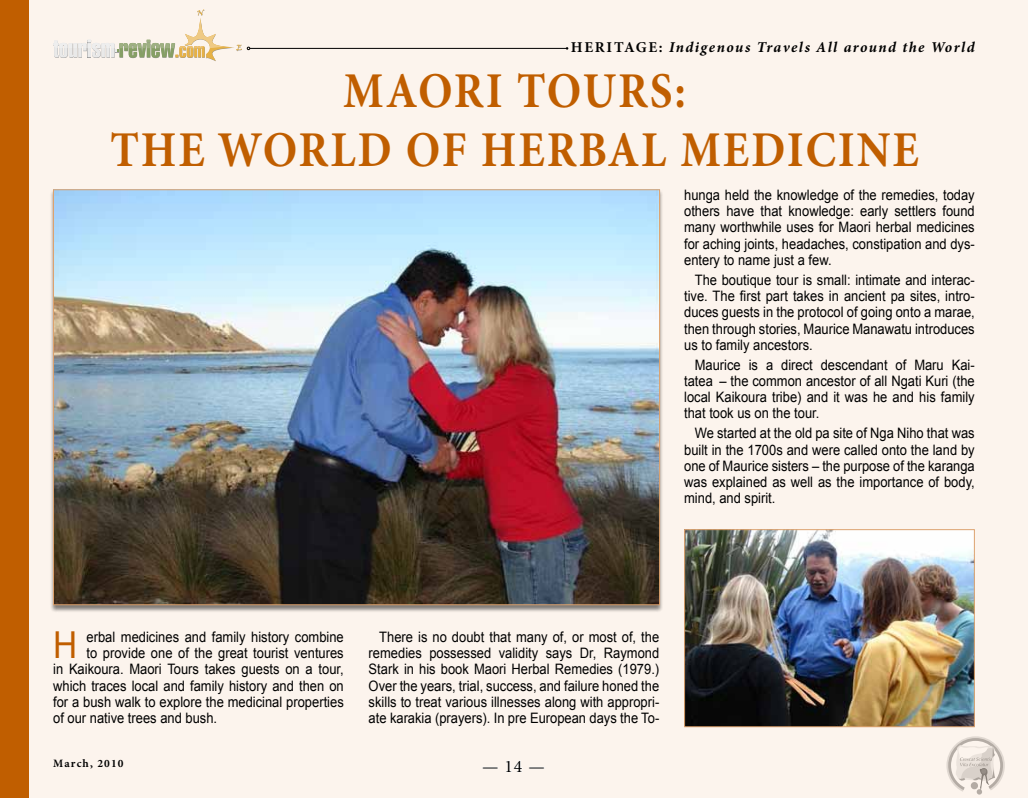
<style>
.page{position:relative;width:1028px;height:798px;background:#fff}
.page>*{position:absolute;margin:0;border:0;box-sizing:border-box;transform-origin:0 0}
.Glava_New{font:700 50px/58.8px "Minion Pro";letter-spacing:.04em;color:#c05e00;text-align:center;scale:.9 1}
.Osn_Text{font:37.12px "Arial";color:#c05e00;scale:.9 1}
.t1{font:17.5px "Minion Pro";color:#000}
.t2{font:italic 700 15px "Minion Pro";letter-spacing:.095em;color:#000}
.Osn_Text-2{font:14.38px/16.2px "Arial";color:#000;text-align:justify;scale:.9 1}
.t3{font:700 11.25px "Minion Pro";letter-spacing:.1em;color:#000}
.s1{font-style:normal}
</style>
<div class="page">
<div style="left:0;top:0;width:1028px;height:797px;background:#fcf4ed"></div>
<svg style="left:483px;top:767px;width:15px;height:1px"></svg>
<svg style="left:506px;top:760px;width:16px;height:12px"></svg>
<svg style="left:529px;top:767px;width:15px;height:1px"></svg>
<hr style="left:250px;top:48px;width:317px;height:1px;background:#000">
<svg style="left:53px;top:9px;width:197px;height:52px"></svg>
<div style="left:0;top:0;width:28px;height:797px;background:#c05e00"></div>
<svg style="left:946px;top:736px;width:58px;height:58px"></svg>
<div style="left:49px;top:189px;width:614px;height:423px;background:#000;opacity:.5"></div>
<img style="left:55px;top:191px;width:603px;height:412px">
<img style="left:686px;top:531px;width:286px;height:193px">
<div style="left:684px;top:529px;width:290px;height:197px;border:1px solid #dda26e"></div>
<p class="t2" style="left:571px;top:37px;width:405px"><span class="s1">HERITAGE:</span> Indigenous Travels All around the World</p>
<p class="Glava_New" style="left:110px;top:63px;width:900px">MAORI TOURS:<br>THE WORLD OF HERBAL MEDICINE</p>
<p class="Osn_Text-2" style="left:684px;top:187px;width:324px">hunga held the knowledge of the remedies, today others have that knowledge: early settlers found many worthwhile uses for Maori herbal medicines for aching joints, headaches, constipation and dys&shy;entery to name just a few.</p>
<p class="Osn_Text-2" style="left:684px;top:271px;width:324px;text-indent:11px">The boutique tour is small: intimate and interac&shy;tive. The first part takes in ancient pa sites, intro&shy;duces guests in the protocol of going onto a marae, then through stories, Maurice Manawatu introduces us to family ancestors.</p>
<p class="Osn_Text-2" style="left:684px;top:356px;width:324px;text-indent:11px">Maurice is a direct descendant of Maru Kai&shy;tatea – the common ancestor of all Ngati Kuri (the local Kaikoura tribe) and it was he and his family that took us on the tour.</p>
<p class="Osn_Text-2" style="left:684px;top:425px;width:324px;text-indent:11px">We started at the old pa site of Nga Niho that was built in the 1700s and were called onto the land by one of Maurice sisters – the purpose of the karanga was explained as well as the importance of body, mind, and spirit.</p>
<p class="Osn_Text" style="left:53px;top:620px;width:28px">H</p>
<p class="Osn_Text-2" style="left:87px;top:628px;width:287px">erbal medicines and family history combine</p>
<p class="Osn_Text-2" style="left:87px;top:644px;width:287px">to provide one of the great tourist ventures</p>
<p class="Osn_Text-2" style="left:53px;top:661px;width:324px">in Kaikoura. Maori Tours takes guests on a tour,</p>
<p class="Osn_Text-2" style="left:53px;top:677px;width:324px">which traces local and family history and then on</p>
<p class="Osn_Text-2" style="left:53px;top:693px;width:324px">for a bush walk to explore the medicinal properties</p>
<p class="Osn_Text-2" style="left:53px;top:709px;width:184px">of our native trees and bush.</p>
<p class="t3" style="left:53px;top:756px;width:72px">March, 2010</p>
<p class="Osn_Text-2" style="left:369px;top:628px;width:324px;text-indent:11px">There is no doubt that many of, or most of, the remedies possessed validity says Dr, Raymond Stark in his book Maori Herbal Remedies (1979.)<br>Over the years, trial, success, and failure honed the skills to treat various illnesses along with appropri&shy;ate karakia (prayers). In pre European days the To-</p>
<p class="t1" style="left:482px;top:755px;width:64px">— 14 —</p>
</div>
